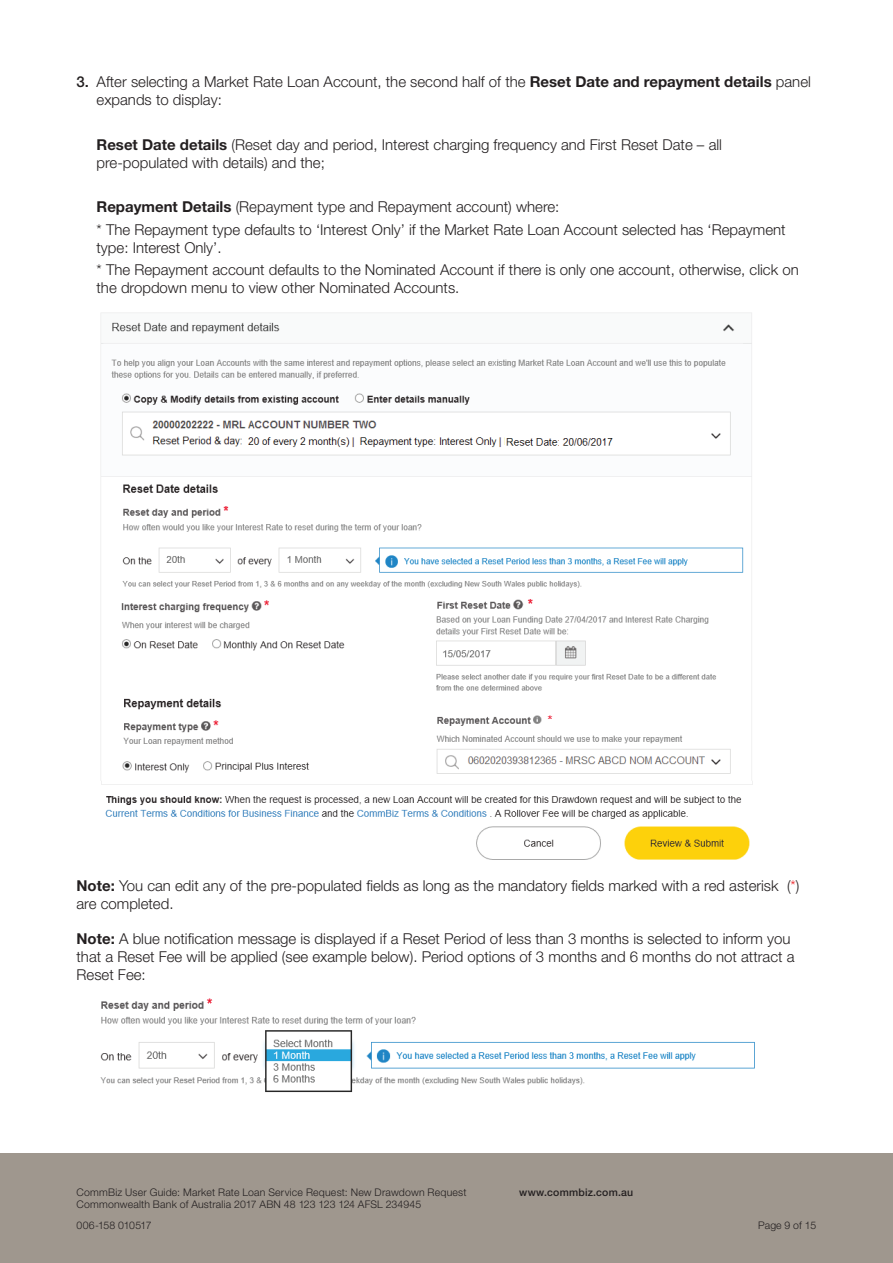
<style>
.page{position:relative;width:893px;height:1263px;background:#fff}
.page>*{position:absolute;margin:0;border:0;box-sizing:border-box;transform-origin:0 0}
.t1{font:300 15px/18px "Helvetica Neue LT Std";color:#231f20}
.t2{font:300 10.5px "Helvetica Neue LT Std";letter-spacing:.02em;color:#231f20}
.t3{font:500 10.5px "Helvetica Neue LT Std";letter-spacing:.02em;color:#231f20}
.t4{font:300 10.5px "Helvetica Neue LT Std";letter-spacing:-.015em;color:#231f20}
.s1{font-weight:500}
.s2{font-weight:700}
.s3{color:#ee1d23}
</style>
<div class="page">
<div style="left:0;top:1154px;width:893px;height:109px;background:#9f978e"></div>
<img style="left:100px;top:312px;width:653px;height:548px">
<img style="left:100px;top:998px;width:655px;height:95px">
<p class="t1" style="left:97px;top:73px;width:716px;text-indent:-20px"><span class="s1">3.</span> After selecting a Market Rate Loan Account, the second half of the <span class="s2">Reset Date and repayment details</span> panel expands to display:</p>
<p class="t1" style="left:97px;top:135px;width:627px"><span class="s2">Reset Date details</span> (Reset day and period, Interest charging frequency and First Reset Date – all pre-populated with details) and the;</p>
<p class="t1" style="left:97px;top:196px;width:691px;line-height:22.2px"><span class="s2">Repayment Details</span> (Repayment type and Repayment account) where:<br>* The Repayment type defaults to ‘Interest Only’ if the Market Rate Loan Account selected has ‘Repayment</p>
<p class="t1" style="left:97px;top:236px;width:704px;line-height:22.2px">type: Interest Only’.<br>* The Repayment account defaults to the Nominated Account if there is only one account, otherwise, click on</p>
<p class="t1" style="left:97px;top:278px;width:364px">the dropdown menu to view other Nominated Accounts.</p>
<p class="t1" style="left:77px;top:877px;width:724px"><span class="s2">Note:</span> You can edit any of the pre-populated fields as long as the mandatory fields marked with a red asterisk (<span class="s3">*</span>) are completed.</p>
<p class="t1" style="left:77px;top:930px;width:719px"><span class="s2">Note:</span> A blue notification message is displayed if a Reset Period of less than 3 months is selected to inform you that a Reset Fee will be applied (see example below). Period options of 3 months and 6 months do not attract a<br>Reset Fee:</p>
<p class="t2" style="left:77px;top:1185px;width:392px">CommBiz User Guide: Market Rate Loan Service Request: New Drawdown Request</p>
<p class="t3" style="left:519px;top:1186px;width:116px">www.commbiz.com.au</p>
<p class="t2" style="left:77px;top:1198px;width:346px">Commonwealth Bank of Australia 2017 ABN 48 123 123 124 AFSL 234945</p>
<p class="t4" style="left:77px;top:1219px;width:76px">006-158 010517</p>
<p class="t2" style="left:758px;top:1219px;width:60px">Page 9 of 15</p>
</div>
